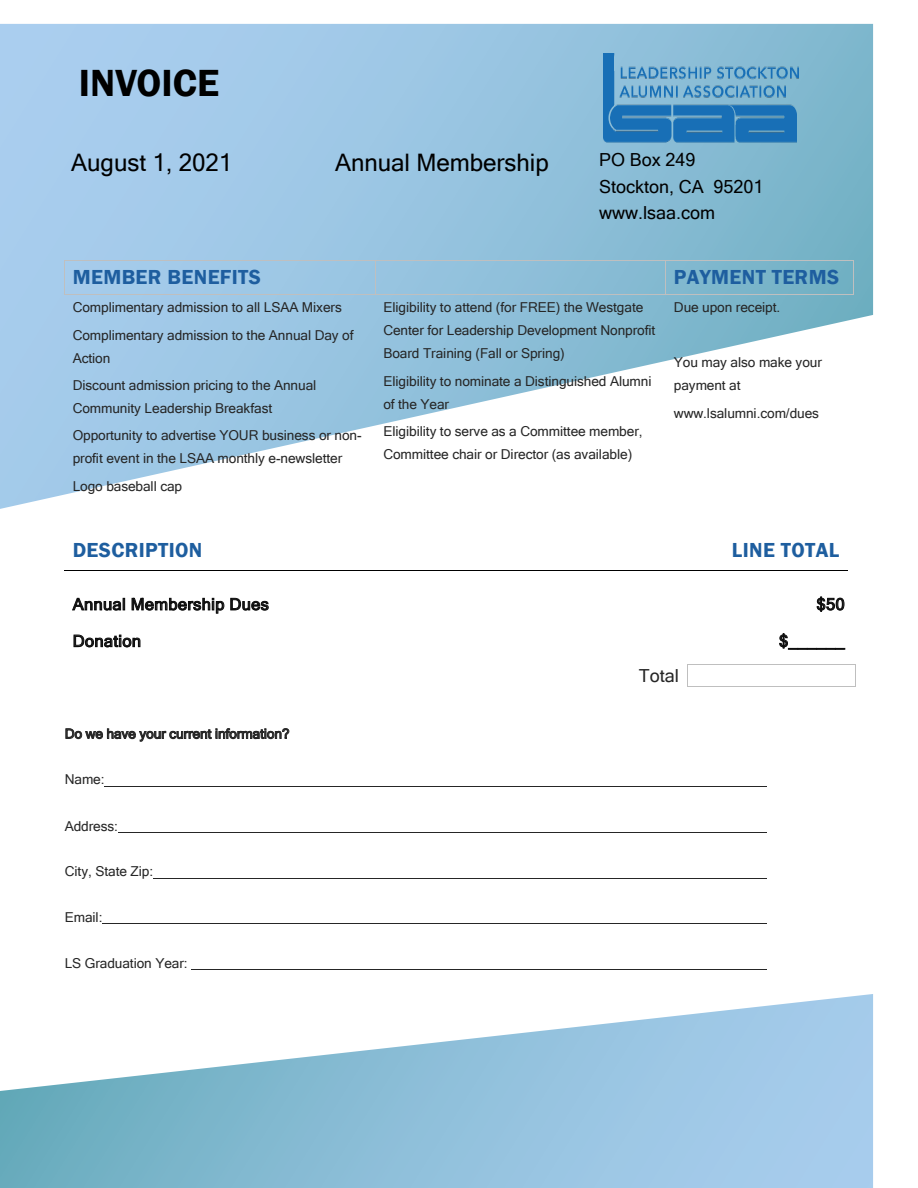
<style>
.page{position:relative;width:918px;height:1188px;background:#fff}
.page>*{position:absolute;margin:0;border:0;box-sizing:border-box;transform-origin:0 0}
.t1{font:600 38.85px "Franklin Gothic";color:#000}
.t2{font:24.15px "Microsoft Sans Serif";color:#000}
.t3{font:600 20.85px "Franklin Gothic";letter-spacing:.02em;color:#1e5e9f}
.t4{font:18px/26.4px "Microsoft Sans Serif";color:#000}
.t5{font:18px "Microsoft Sans Serif";color:#262626}
.t6{font:16.2px "Microsoft Sans Serif";letter-spacing:.015em;color:#0d0d0d}
.t7{font:13.65px/27.3px "Microsoft Sans Serif";letter-spacing:-.005em;color:#262626}
.t8{font:13.35px "Microsoft Sans Serif";letter-spacing:-.005em;color:#262626}
</style>
<div class="page">
<svg style="left:0;top:24px;width:873px;height:485px"></svg>
<svg style="left:640px;top:994px;width:233px;height:26px"></svg>
<img style="left:0;top:1020px;width:873px;height:168px">
<hr style="left:65px;top:260px;width:310px;height:1px;background:#bfbfbf">
<hr style="left:375px;top:260px;width:290px;height:1px;background:#bfbfbf">
<hr style="left:666px;top:260px;width:187px;height:1px;background:#bfbfbf">
<hr style="left:64px;top:261px;width:1px;height:33px;background:#bfbfbf">
<hr style="left:375px;top:261px;width:1px;height:33px;background:#bfbfbf">
<hr style="left:665px;top:261px;width:1px;height:33px;background:#bfbfbf">
<hr style="left:853px;top:261px;width:1px;height:33px;background:#bfbfbf">
<hr style="left:66px;top:294px;width:309px;height:1px;background:#bfbfbf">
<hr style="left:376px;top:294px;width:289px;height:1px;background:#bfbfbf">
<hr style="left:667px;top:294px;width:186px;height:1px;background:#bfbfbf">
<hr style="left:64px;top:570px;width:448px;height:1px;background:#000">
<hr style="left:512px;top:570px;width:336px;height:1px;background:#000">
<hr style="left:688px;top:664px;width:167px;height:1px;background:#bfbfbf">
<svg style="left:687px;top:664px;width:1px;height:23px"></svg>
<hr style="left:688px;top:686px;width:167px;height:1px;background:#bfbfbf">
<svg style="left:855px;top:664px;width:1px;height:23px"></svg>
<hr style="left:104px;top:786px;width:663px;height:1px;background:#262626">
<hr style="left:119px;top:832px;width:648px;height:1px;background:#262626">
<hr style="left:153px;top:878px;width:614px;height:1px;background:#262626">
<hr style="left:103px;top:923px;width:664px;height:1px;background:#262626">
<hr style="left:191px;top:969px;width:576px;height:1px;background:#262626">
<img style="left:599px;top:54px;width:203px;height:91px">
<h1 class="t1" style="left:79px;top:59px;width:142px">INVOICE</h1>
<h2 class="t2" style="left:71px;top:149px;width:162px">August 1, 2021</h2>
<h2 class="t2" style="left:335px;top:149px;width:215px">Annual Membership</h2>
<h3 class="t4" style="left:599px;top:147px;width:166px">PO Box 249<br>Stockton, CA 95201 www.lsaa.com</h3>
<h3 class="t3" style="left:73px;top:265px;width:190px">MEMBER BENEFITS</h3>
<h3 class="t3" style="left:674px;top:265px;width:167px">PAYMENT TERMS</h3>
<p class="t7" style="left:73px;top:294px;width:282px">Complimentary admission to all LSAA Mixers<br>Complimentary admission to the Annual Day of</p>
<p class="t7" style="left:73px;top:345px;width:245px">Action<br>Discount admission pricing to the Annual</p>
<p class="t7" style="left:73px;top:394px;width:290px">Community Leadership Breakfast<br>Opportunity to advertise YOUR business or non-</p>
<p class="t7" style="left:73px;top:445px;width:271px">profit event in the LSAA monthly e-newsletter<br>Logo baseball cap</p>
<p class="t7" style="left:383px;top:296px;width:274px;line-height:22.8px">Eligibility to attend (for FREE) the Westgate<br>Center for Leadership Development Nonprofit<br>Board Training (Fall or Spring)</p>
<p class="t7" style="left:383px;top:369px;width:270px;line-height:23.1px">Eligibility to nominate a Distinguished Alumni of the Year</p>
<p class="t7" style="left:383px;top:420px;width:261px;line-height:23.1px">Eligibility to serve as a Committee member,<br>Committee chair or Director (as available)</p>
<p class="t7" style="left:674px;top:294px;width:108px">Due upon receipt.</p>
<p class="t7" style="left:674px;top:351px;width:150px;line-height:23.1px">You may also make your payment at</p>
<p class="t7" style="left:674px;top:399px;width:147px">www.lsalumni.com/dues</p>
<h3 class="t3" style="left:73px;top:537px;width:131px">DESCRIPTION</h3>
<h3 class="t3" style="left:732px;top:537px;width:109px">LINE TOTAL</h3>
<p class="t6" style="left:73px;top:595px;width:198px">Annual Membership Dues</p>
<p class="t6" style="left:817px;top:595px;width:30px">$50</p>
<p class="t6" style="left:73px;top:632px;width:70px">Donation</p>
<p class="t6" style="left:779px;top:632px;width:67px">$______</p>
<h3 class="t5" style="left:639px;top:665px;width:42px">Total</h3>
<p class="t8" style="left:65px;top:726px;width:226px">Do we have your current information?</p>
<p class="t7" style="left:65px;top:766px;width:41px">Name:</p>
<p class="t7" style="left:65px;top:812px;width:55px">Address:</p>
<p class="t7" style="left:65px;top:858px;width:90px">City, State Zip:</p>
<p class="t7" style="left:65px;top:903px;width:39px">Email:</p>
<p class="t7" style="left:65px;top:950px;width:124px">LS Graduation Year:</p>
</div>
